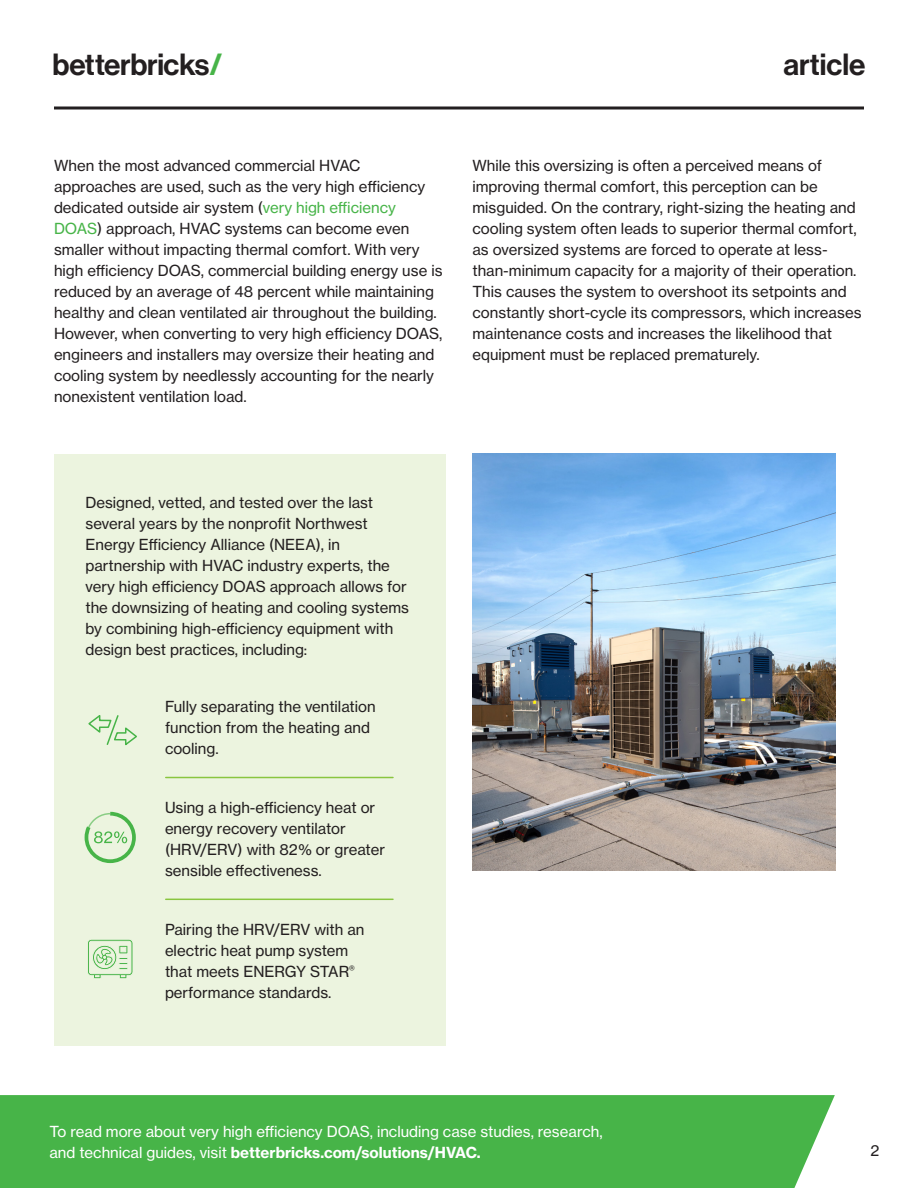
<style>
.page{position:relative;width:918px;height:1188px;background:#fff}
.page>*{position:absolute;margin:0;border:0;box-sizing:border-box;transform-origin:0 0}
.t1{font:30px "N Haas Grotesk DS Pro 65 Md";letter-spacing:-.005em;color:#231f20}
.t2{font:15px/21px "N Haas Grotesk TX Pro 55 Rg";color:#231f20}
.t3{font:15px "N Haas Grotesk TX Pro 55 Rg";color:#fff}
.t4{font:15px "N Haas Grotesk TX Pro 75 Bd";color:#fff}
.s1{font-family:"N Haas Grotesk DS Pro 75 Bd";color:#47b448}
.s2{color:#47b448}
.s3{font-family:"N Haas Grotesk TX Pro 55 Rg"}
</style>
<div class="page">
<div style="left:0;top:1095px;width:835px;height:93px;background:#47b448"></div>
<svg style="left:54px;top:106px;width:810px;height:4px"></svg>
<div style="left:54px;top:454px;width:392px;height:591px;background:#ecf4df"></div>
<svg style="left:88px;top:939px;width:45px;height:40px"></svg>
<hr style="left:166px;top:777px;width:227px;height:1px;background:#89c53f">
<hr style="left:166px;top:899px;width:227px;height:1px;background:#89c53f">
<svg style="left:84px;top:811px;width:52px;height:53px"></svg>
<svg style="left:88px;top:715px;width:49px;height:31px"></svg>
<img style="left:472px;top:454px;width:364px;height:416px">
<h1 class="t1" style="left:52px;top:48px;width:171px">betterbricks<span class="s1">/</span></h1>
<h1 class="t1" style="left:783px;top:48px;width:84px">article</h1>
<p class="t2" style="left:54px;top:155px;width:390px">When the most advanced commercial HVAC approaches are used, such as the very high efficiency dedicated outside air system (<span class="s2">very high efficiency DOAS</span>) approach, HVAC systems can become even smaller without impacting thermal comfort. With very high efficiency DOAS, commercial building energy use is reduced by an average of 48 percent while maintaining healthy and clean ventilated air throughout the building.<br>However, when converting to very high efficiency DOAS, engineers and installers may oversize their heating and cooling system by needlessly accounting for the nearly nonexistent ventilation load.</p>
<p class="t2" style="left:472px;top:155px;width:391px">While this oversizing is often a perceived means of improving thermal comfort, this perception can be misguided. On the contrary, right-sizing the heating and cooling system often leads to superior thermal comfort, as oversized systems are forced to operate at less&shy;than-minimum capacity for a majority of their operation.<br>This causes the system to overshoot its setpoints and constantly short-cycle its compressors, which increases maintenance costs and increases the likelihood that equipment must be replaced prematurely.</p>
<p class="t2" style="left:86px;top:492px;width:325px">Designed, vetted, and tested over the last several years by the nonprofit Northwest Energy Efficiency Alliance (NEEA), in partnership with HVAC industry experts, the very high efficiency DOAS approach allows for the downsizing of heating and cooling systems by combining high-efficiency equipment with design best practices, including:</p>
<p class="t2" style="left:165px;top:696px;width:212px">Fully separating the ventilation function from the heating and cooling.</p>
<p class="t2" style="left:165px;top:797px;width:222px">Using a high-efficiency heat or energy recovery ventilator (HRV/ERV) with 82% or greater sensible effectiveness.</p>
<p class="t2" style="left:165px;top:919px;width:201px">Pairing the HRV/ERV with an electric heat pump system that meets ENERGY STAR<sup>® </sup>performance standards.</p>
<p class="t3" style="left:50px;top:1122px;width:555px">To read more about very high efficiency DOAS, including case studies, research,</p>
<p class="t4" style="left:50px;top:1143px;width:433px"><span class="s3">and technical guides, visit</span> betterbricks.com/solutions/HVAC.</p>
<p class="t2" style="left:870px;top:1140px;width:10px">2</p>
</div>
